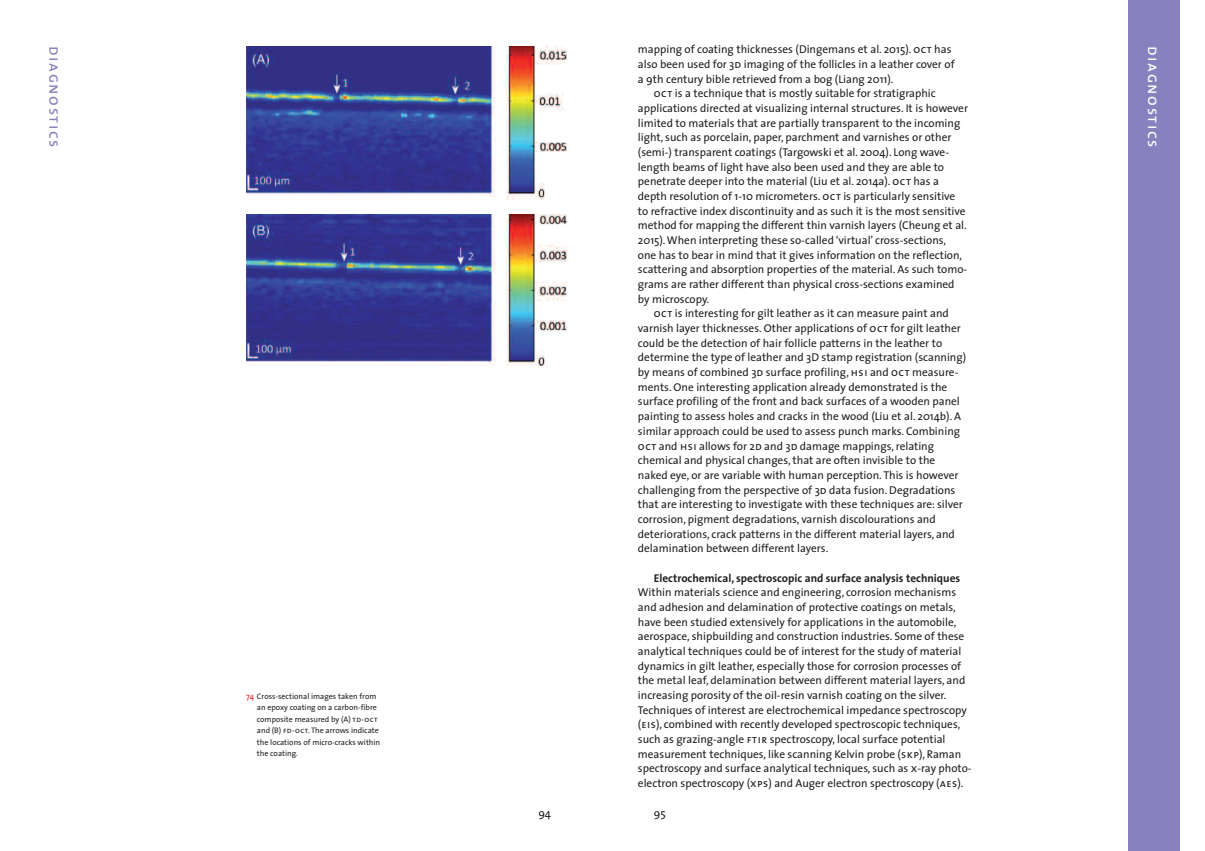
<style>
.page{position:relative;width:1205px;height:851px;background:#fff}
.page>*{position:absolute;margin:0;border:0;box-sizing:border-box;transform-origin:0 0}
.t1{font:16px "The Sans Caps";letter-spacing:.1em;color:#8781bd}
.t2{font:16px "The Sans Caps";letter-spacing:.1em;color:#fff}
.t3{font:11.38px/14.6px "The Sans";color:#231f20}
.t4{font:700 11.38px "The Sans";color:#231f20}
.t5{font:8px/11.4px "The Sans";color:#231f20}
.s1{font-family:"The Sans Caps"}
.s2{color:#ee1d23}
</style>
<div class="page">
<div style="left:1129px;top:0;width:51px;height:850px;background:#8781bd"></div>
<img style="left:246px;top:46px;width:321px;height:153px">
<img style="left:246px;top:214px;width:321px;height:151px">
<p class="t3" style="left:638px;top:43px;width:315px">mapping of coating thicknesses (Dingemans et al. 2015). <span class="s1">oct</span> has</p>
<p class="t3" style="left:638px;top:58px;width:318px">also been used for 3<span class="s1">d</span> imaging of the follicles in a leather cover of</p>
<p class="t3" style="left:638px;top:72px;width:257px">a 9th century bible retrieved from a bog (Liang 2011).</p>
<p class="t3" style="left:654px;top:87px;width:283px"><span class="s1">oct</span> is a technique that is mostly suitable for stratigraphic</p>
<p class="t3" style="left:638px;top:102px;width:332px">applications directed at visualizing internal structures. It is however</p>
<p class="t3" style="left:638px;top:116px;width:324px">limited to materials that are partially transparent to the incoming</p>
<p class="t3" style="left:638px;top:131px;width:315px">light, such as porcelain, paper, parchment and varnishes or other</p>
<p class="t3" style="left:638px;top:146px;width:313px">(semi-) transparent coatings (Targowski et al. 2004). Long wave-</p>
<p class="t3" style="left:638px;top:160px;width:308px">length beams of light have also been used and they are able to</p>
<p class="t3" style="left:638px;top:175px;width:302px">penetrate deeper into the material (Liu et al. 2014a). <span class="s1">oct</span> has a</p>
<p class="t3" style="left:638px;top:190px;width:319px">depth resolution of 1-10 micrometers. <span class="s1">oct</span> is particularly sensitive</p>
<p class="t3" style="left:638px;top:204px;width:329px">to refractive index discontinuity and as such it is the most sensitive</p>
<p class="t3" style="left:638px;top:219px;width:330px">method for mapping the different thin varnish layers (Cheung et al.</p>
<p class="t3" style="left:638px;top:234px;width:310px">2015).When interpreting these so-called‘virtual’cross-sections,</p>
<p class="t3" style="left:638px;top:248px;width:326px">one has to bear in mind that it gives information on the reflection,</p>
<p class="t3" style="left:638px;top:263px;width:331px">scattering and absorption properties of the material. As such tomo-</p>
<p class="t3" style="left:638px;top:278px;width:318px">grams are rather different than physical cross-sections examined</p>
<p class="t3" style="left:638px;top:292px;width:73px">by microscopy.</p>
<p class="t3" style="left:654px;top:307px;width:296px"><span class="s1">oct</span> is interesting for gilt leather as it can measure paint and</p>
<p class="t3" style="left:638px;top:322px;width:324px">varnish layer thicknesses. Other applications of <span class="s1">oct</span> for gilt leather</p>
<p class="t3" style="left:638px;top:336px;width:306px">could be the detection of hair follicle patterns in the leather to</p>
<p class="t3" style="left:638px;top:351px;width:330px">determine the type of leather and 3D stamp registration (scanning)</p>
<p class="t3" style="left:638px;top:366px;width:322px">by means of combined 3<span class="s1">d</span> surface profiling, <span class="s1">hsi</span> and <span class="s1">oct</span> measure-</p>
<p class="t3" style="left:638px;top:380px;width:311px">ments. One interesting application already demonstrated is the</p>
<p class="t3" style="left:638px;top:395px;width:323px">surface profiling of the front and back surfaces of a wooden panel</p>
<p class="t3" style="left:638px;top:410px;width:325px">painting to assess holes and cracks in the wood (Liu et al. 2014b). A</p>
<p class="t3" style="left:638px;top:424px;width:324px">similar approach could be used to assess punch marks. Combining</p>
<p class="t3" style="left:638px;top:439px;width:298px"><span class="s1">oct</span> and <span class="s1">hsi</span> allows for 2<span class="s1">d</span> and 3<span class="s1">d</span> damage mappings, relating</p>
<p class="t3" style="left:638px;top:454px;width:299px">chemical and physical changes, that are often invisible to the</p>
<p class="t3" style="left:638px;top:468px;width:322px">naked eye, or are variable with human perception.This is however</p>
<p class="t3" style="left:638px;top:483px;width:319px">challenging from the perspective of 3<span class="s1">d</span> data fusion. Degradations</p>
<p class="t3" style="left:638px;top:498px;width:326px">that are interesting to investigate with these techniques are: silver</p>
<p class="t3" style="left:638px;top:512px;width:299px">corrosion, pigment degradations, varnish discolourations and</p>
<p class="t3" style="left:638px;top:527px;width:318px">deteriorations, crack patterns in the different material layers, and</p>
<p class="t3" style="left:638px;top:542px;width:192px">delamination between different layers.</p>
<p class="t4" style="left:654px;top:573px;width:308px">Electrochemical, spectroscopic and surface analysis techniques</p>
<p class="t3" style="left:638px;top:586px;width:335px">Within materials science and engineering, corrosion mechanisms and adhesion and delamination of protective coatings on metals, have been studied extensively for applications in the automobile, aerospace, shipbuilding and construction industries. Some of these analytical techniques could be of interest for the study of material dynamics in gilt leather, especially those for corrosion processes of the metal leaf, delamination between different material layers, and increasing porosity of the oil-resin varnish coating on the silver.<br>Techniques of interest are electrochemical impedance spectroscopy (<span class="s1">eis</span>), combined with recently developed spectroscopic techniques, such as grazing-angle <span class="s1">ftir</span> spectroscopy, local surface potential measurement techniques, like scanning Kelvin probe (<span class="s1">skp</span>), Raman spectroscopy and surface analytical techniques, such as <span class="s1">x</span>-ray photo&shy;electron spectroscopy (<span class="s1">xps</span>) and Auger electron spectroscopy (<span class="s1">aes</span>).</p>
<h1 class="t1" style="left:60px;top:46px;width:103px;rotate:90deg">diagnostics</h1>
<h1 class="t2" style="left:1159px;top:46px;width:103px;rotate:90deg">diagnostics</h1>
<p class="t5" style="left:257px;top:691px;width:125px;text-indent:-11px"><span class="s2">74</span> Cross-sectional images taken from an epoxy coating on a carbon-fibre composite measured by (A) <span class="s1">td-oct </span>and (B) <span class="s1">fd-oct</span>.The arrows indicate the locations of micro-cracks within the coating.</p>
<p class="t3" style="left:538px;top:806px;width:14px">94</p>
<p class="t3" style="left:654px;top:806px;width:13px">95</p>
</div>
